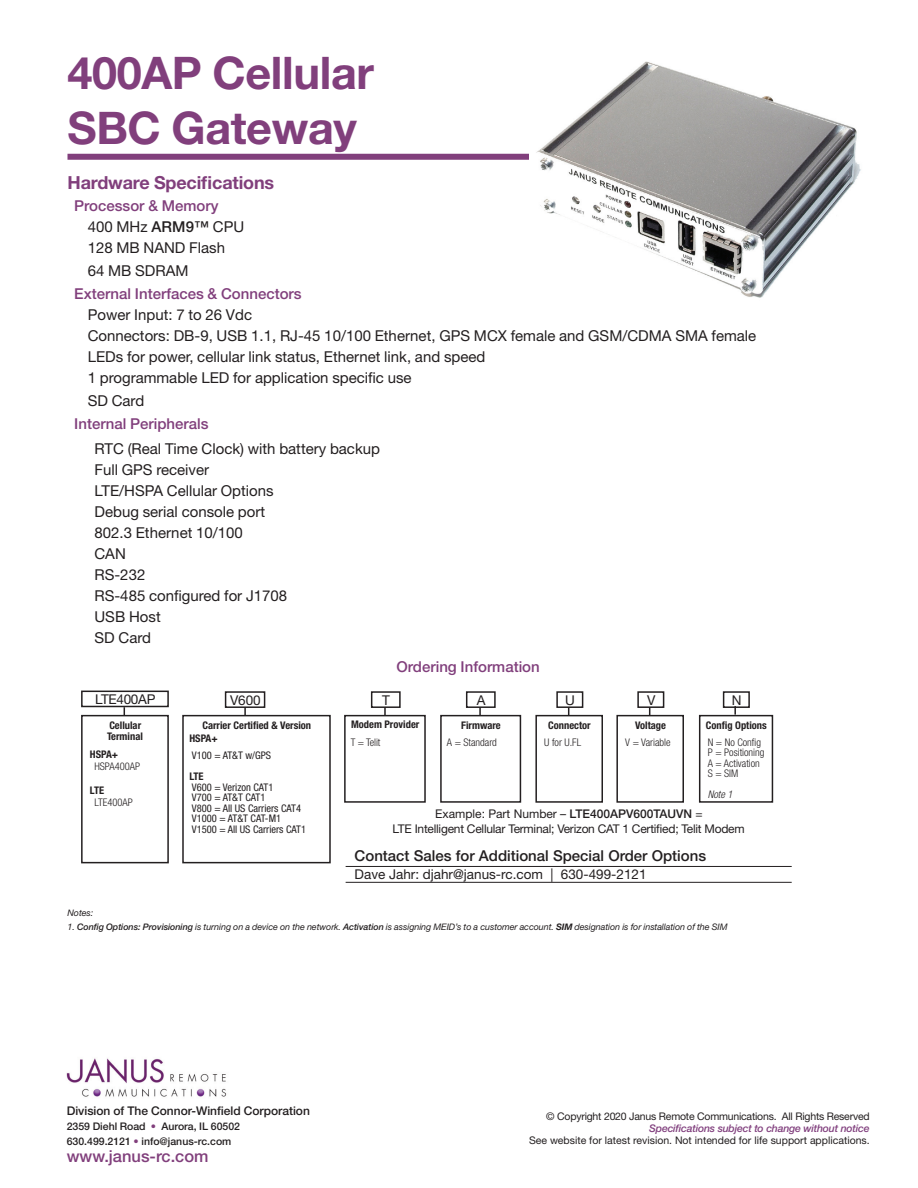
<style>
.page{position:relative;width:918px;height:1188px;background:#fff}
.page>*{position:absolute;margin:0;border:0;box-sizing:border-box;transform-origin:0 0}
.Subhead_1{font:700 45px "Helvetica Neue";letter-spacing:-.01em;color:#813f7c}
.Subhead_1-2{font:700 18px "Helvetica Neue";letter-spacing:-.01em;color:#813f7c}
.t1{font:500 16.5px "Helvetica Neue";color:#813f7c}
.Bullet{font:15px "Helvetica Neue";color:#231f20}
.Subhead_2{font:500 15px "Helvetica Neue";color:#813f7c}
.Chart_head{font:500 15px "Helvetica Neue";color:#231f20}
.Subhead_2_Centered{font:500 15px "Helvetica Neue";color:#813f7c}
.Body_text_9_12{font:13.65px "Helvetica Neue";color:#231f20}
.Chart{font:13.5px "Helvetica Neue";color:#231f20}
.Body_text_9_12-2{font:13.5px "Helvetica Neue";letter-spacing:-.02em;color:#231f20}
.Body_text_9_12-3{font:12px/15px "Helvetica Neue";letter-spacing:-.02em;color:#231f20;text-align:center}
.t2{font:500 12px "Helvetica Neue";color:#231f20}
.Body_text_9_12-4{font:condensed 10.5px "Helvetica Neue";color:#231f20}
.Body_text_9_12-5{font:300 condensed 10.5px/12px "Helvetica Neue";color:#231f20}
.Body_text_9_12-6{font:700 condensed 10.5px/10.5px "Helvetica Neue";color:#231f20}
.Subhead_1_under{font:10.5px "Helvetica Neue";color:#231f20}
.t3{font:500 10.5px "Helvetica Neue";color:#231f20}
.Subhead_1_under-2{font:10.5px "Helvetica Neue";letter-spacing:-.02em;color:#231f20}
.Subhead_1_under-3{font:italic 500 10.5px "Helvetica Neue";letter-spacing:-.02em;color:#81407e}
.Body_text_9_12-7{font:italic 300 condensed 10.5px "Helvetica Neue";color:#231f20}
.t4{font:italic 9px "Helvetica Neue";letter-spacing:-.01em;color:#231f20}
.s1{font-weight:500}
.s2{font-weight:700}
.s3{color:#813f7c}
</style>
<div class="page">
<div style="left:68px;top:154px;width:713px;height:6px;background:#813f7c"></div>
<hr style="left:346px;top:866px;width:446px;height:1px;background:#231f20">
<hr style="left:346px;top:882px;width:446px;height:1px;background:#231f20">
<img style="left:66px;top:1058px;width:161px;height:39px">
<img style="left:530px;top:61px;width:331px;height:237px">
<div style="left:81px;top:715px;width:88px;height:148px;border:2px solid #231f20"></div>
<div style="left:182px;top:715px;width:149px;height:148px;border:2px solid #231f20"></div>
<div style="left:344px;top:715px;width:82px;height:88px;border:2px solid #231f20"></div>
<div style="left:535px;top:715px;width:68px;height:88px;border:2px solid #231f20"></div>
<div style="left:81px;top:691px;width:88px;height:16px;border:2px solid #231f20"></div>
<div style="left:225px;top:691px;width:40px;height:17px;border:2px solid #231f20"></div>
<div style="left:371px;top:691px;width:30px;height:17px;border:2px solid #231f20"></div>
<div style="left:556px;top:691px;width:27px;height:17px;border:2px solid #231f20"></div>
<div style="left:440px;top:715px;width:81px;height:88px;border:2px solid #231f20"></div>
<div style="left:466px;top:691px;width:30px;height:17px;border:2px solid #231f20"></div>
<svg style="left:244px;top:707px;width:2px;height:9px"></svg>
<svg style="left:384px;top:707px;width:2px;height:9px"></svg>
<svg style="left:479px;top:707px;width:2px;height:9px"></svg>
<div style="left:616px;top:715px;width:68px;height:88px;border:2px solid #231f20"></div>
<div style="left:637px;top:691px;width:27px;height:17px;border:2px solid #231f20"></div>
<div style="left:699px;top:715px;width:74px;height:88px;border:2px solid #231f20"></div>
<div style="left:723px;top:691px;width:27px;height:17px;border:2px solid #231f20"></div>
<svg style="left:734px;top:706px;width:2px;height:9px"></svg>
<p class="Subhead_1" style="left:68px;top:45px;width:308px">400AP Cellular</p>
<p class="Subhead_1" style="left:68px;top:100px;width:291px">SBC Gateway</p>
<p class="Subhead_1-2" style="left:68px;top:172px;width:208px">Hardware Specifications</p>
<p class="Subhead_2" style="left:74px;top:197px;width:146px">Processor &amp; Memory</p>
<p class="Bullet" style="left:88px;top:218px;width:158px">400 MHz <span class="s1">ARM9™</span> CPU</p>
<p class="Bullet" style="left:88px;top:239px;width:139px">128 MB NAND Flash</p>
<p class="Bullet" style="left:88px;top:262px;width:102px">64 MB SDRAM</p>
<p class="Subhead_2" style="left:74px;top:285px;width:229px">External Interfaces &amp; Connectors</p>
<p class="Bullet" style="left:88px;top:306px;width:166px">Power Input: 7 to 26 Vdc</p>
<p class="Bullet" style="left:88px;top:327px;width:670px">Connectors: DB-9, USB 1.1, RJ-45 10/100 Ethernet, GPS MCX female and GSM/CDMA SMA female</p>
<p class="Bullet" style="left:88px;top:348px;width:399px">LEDs for power, cellular link status, Ethernet link, and speed</p>
<p class="Bullet" style="left:88px;top:369px;width:325px">1 programmable LED for application specific use</p>
<p class="Bullet" style="left:88px;top:391px;width:58px">SD Card</p>
<p class="Subhead_2" style="left:74px;top:415px;width:136px">Internal Peripherals</p>
<p class="Bullet" style="left:94px;top:440px;width:287px">RTC (Real Time Clock) with battery backup</p>
<p class="Bullet" style="left:94px;top:461px;width:116px">Full GPS receiver</p>
<p class="Bullet" style="left:94px;top:482px;width:181px">LTE/HSPA Cellular Options</p>
<p class="Bullet" style="left:94px;top:503px;width:172px">Debug serial console port</p>
<p class="Bullet" style="left:94px;top:524px;width:150px">802.3 Ethernet 10/100</p>
<p class="Bullet" style="left:94px;top:545px;width:33px">CAN</p>
<p class="Bullet" style="left:94px;top:566px;width:52px">RS-232</p>
<p class="Bullet" style="left:94px;top:587px;width:194px">RS-485 configured for J1708</p>
<p class="Bullet" style="left:94px;top:608px;width:68px">USB Host</p>
<p class="Bullet" style="left:94px;top:629px;width:58px">SD Card</p>
<p class="Subhead_2_Centered" style="left:397px;top:657px;width:145px">Ordering Information</p>
<p class="Body_text_9_12-2" style="left:95px;top:691px;width:62px">LTE400AP</p>
<p class="Body_text_9_12-2" style="left:230px;top:692px;width:32px">V600</p>
<p class="Body_text_9_12-2" style="left:382px;top:692px;width:9px">T</p>
<p class="Body_text_9_12-2" style="left:565px;top:692px;width:11px">U</p>
<p class="Body_text_9_12-6" style="left:461px;top:720px;width:41px">Firmware</p>
<p class="Body_text_9_12-5" style="left:447px;top:736px;width:52px">A = Standard</p>
<p class="Body_text_9_12-2" style="left:477px;top:692px;width:10px">A</p>
<p class="Body_text_9_12-2" style="left:732px;top:692px;width:11px">N</p>
<p class="Body_text_9_12" style="left:647px;top:692px;width:10px">V</p>
<p class="Body_text_9_12-6" style="left:351px;top:719px;width:70px">Modem Provider</p>
<p class="Body_text_9_12-5" style="left:351px;top:736px;width:31px">T = Telit</p>
<p class="Body_text_9_12-6" style="left:202px;top:720px;width:110px">Carrier Certified &amp; Version</p>
<p class="Body_text_9_12-6" style="left:189px;top:733px;width:30px">HSPA+</p>
<p class="Body_text_9_12-4" style="left:192px;top:749px;width:81px">V100 = AT&amp;T w/GPS</p>
<p class="Body_text_9_12-6" style="left:189px;top:771px;width:16px">LTE</p>
<p class="Body_text_9_12-4" style="left:192px;top:781px;width:83px">V600 = Verizon CAT1</p>
<p class="Body_text_9_12-4" style="left:192px;top:791px;width:75px">V700 = AT&amp;T CAT1</p>
<p class="Body_text_9_12-4" style="left:192px;top:802px;width:111px">V800 = All US Carriers CAT4</p>
<p class="Body_text_9_12-4" style="left:192px;top:812px;width:91px">V1000 = AT&amp;T CAT-M1</p>
<p class="Body_text_9_12-4" style="left:192px;top:823px;width:116px">V1500 = All US Carriers CAT1</p>
<p class="Body_text_9_12-6" style="left:107px;top:720px;width:37px">Cellular<br>Terminal</p>
<p class="Body_text_9_12-5" style="left:94px;top:748px;width:47px;text-indent:-4px"><span class="s2">HSPA+<br></span>HSPA400AP</p>
<p class="Body_text_9_12-5" style="left:94px;top:784px;width:40px;text-indent:-4px"><span class="s2">LTE<br></span>LTE400AP</p>
<p class="Body_text_9_12-6" style="left:635px;top:720px;width:33px">Voltage</p>
<p class="Body_text_9_12-5" style="left:625px;top:736px;width:47px">V = Variable</p>
<p class="Body_text_9_12-6" style="left:548px;top:720px;width:44px">Connector</p>
<p class="Body_text_9_12-5" style="left:544px;top:736px;width:38px">U for U.FL</p>
<p class="Body_text_9_12-6" style="left:706px;top:720px;width:63px">Config Options</p>
<p class="Body_text_9_12-5" style="left:708px;top:736px;width:55px">N = No Config</p>
<p class="Body_text_9_12-5" style="left:708px;top:746px;width:58px">P = Positioning</p>
<p class="Body_text_9_12-5" style="left:708px;top:757px;width:54px">A = Activation</p>
<p class="Body_text_9_12-5" style="left:708px;top:767px;width:32px">S = SIM</p>
<p class="Body_text_9_12-7" style="left:708px;top:789px;width:26px">Note 1</p>
<p class="Body_text_9_12-3" style="left:393px;top:806px;width:354px">Example: Part Number – <span class="s1">LTE400APV600TAUVN</span> =<br>LTE Intelligent Cellular Terminal; Verizon CAT 1 Certified; Telit Modem</p>
<p class="Chart_head" style="left:355px;top:847px;width:353px">Contact Sales for Additional Special Order Options</p>
<p class="Chart" style="left:355px;top:867px;width:293px">Dave Jahr: djahr@janus-rc.com | 630-499-2121</p>
<p class="t4" style="left:68px;top:907px;width:27px">Notes:</p>
<p class="t4" style="left:68px;top:922px;width:662px">1. <span class="s1">Config Options: Provisioning</span> is turning on a device on the network. <span class="s1">Activation</span> is assigning MEID’s to a customer account. <span class="s2">SIM</span> designation is for installation of the SIM</p>
<p class="t2" style="left:67px;top:1104px;width:245px">Division of The Connor-Winfield Corporation</p>
<p class="t3" style="left:67px;top:1120px;width:175px">2359 Diehl Road <span class="s3">•</span> Aurora, IL 60502</p>
<p class="t3" style="left:67px;top:1135px;width:166px">630.499.2121 <span class="s3">•</span> info@janus-rc.com</p>
<p class="t1" style="left:67px;top:1146px;width:143px">www.janus-rc.com</p>
<p class="Subhead_1_under-2" style="left:546px;top:1110px;width:325px">© Copyright 2020 Janus Remote Communications. All Rights Reserved</p>
<p class="Subhead_1_under-3" style="left:649px;top:1122px;width:222px">Specifications subject to change without notice</p>
<p class="Subhead_1_under" style="left:529px;top:1134px;width:342px">See website for latest revision. Not intended for life support applications.</p>
</div>
